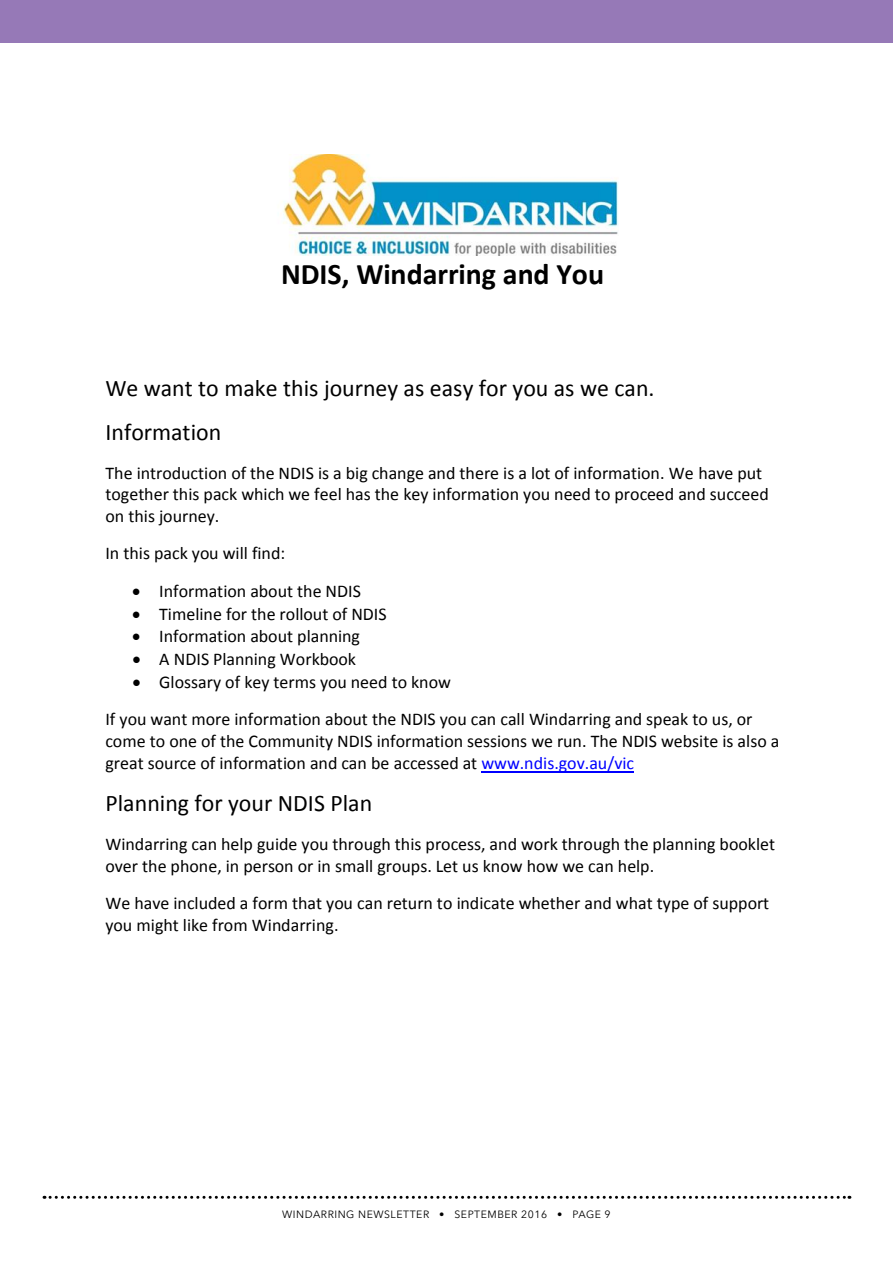
<style>
.page{position:relative;width:893px;height:1263px;background:#fff}
.page>*{position:absolute;margin:0;border:0;box-sizing:border-box;transform-origin:0 0}
.t1{font:700 30px "Calibri";color:#000}
.t2{font:23.85px/44.2px "Calibri";color:#000}
.t3{font:18px/21.9px "Calibri";color:#000}
.t4{font:10.5px "Avenir Next LT Pro";letter-spacing:.05em;color:#000}
.s1{color:#00f}
</style>
<div class="page">
<svg style="left:44px;top:1196px;width:806px;height:3px"></svg>
<img style="left:283px;top:155px;width:336px;height:100px">
<hr style="left:481px;top:771px;width:153px;height:1px;background:#00f">
<div style="left:0;top:0;width:893px;height:43px;background:#9679b7"></div>
<h1 class="t1" style="left:281px;top:255px;width:325px">NDIS, Windarring and You</h1>
<h2 class="t2" style="left:105px;top:366px;width:551px">We want to make this journey as easy for you as we can.<br>Information</h2>
<p class="t3" style="left:105px;top:462px;width:665px">The introduction of the NDIS is a big change and there is a lot of information. We have put together this pack which we feel has the key information you need to proceed and succeed on this journey.</p>
<p class="t3" style="left:105px;top:542px;width:181px">In this pack you will find:</p>
<p class="t3" style="left:132px;top:580px;width:230px">• Information about the NDIS</p>
<p class="t3" style="left:132px;top:603px;width:256px">• Timeline for the rollout of NDIS</p>
<p class="t3" style="left:132px;top:626px;width:229px">• Information about planning</p>
<p class="t3" style="left:132px;top:648px;width:225px">• A NDIS Planning Workbook</p>
<p class="t3" style="left:105px;top:664px;width:649px;line-height:36.9px;text-indent:27px">• Glossary of key terms you need to know<br>If you want more information about the NDIS you can call Windarring and speak to us, or</p>
<p class="t3" style="left:105px;top:730px;width:675px">come to one of the Community NDIS information sessions we run. The NDIS website is also a great source of information and can be accessed at <span class="s1">www.ndis.gov.au/vic</span></p>
<h2 class="t2" style="left:105px;top:781px;width:268px">Planning for your NDIS Plan</h2>
<p class="t3" style="left:105px;top:833px;width:671px">Windarring can help guide you through this process, and work through the planning booklet over the phone, in person or in small groups. Let us know how we can help.</p>
<p class="t3" style="left:105px;top:892px;width:665px">We have included a form that you can return to indicate whether and what type of support you might like from Windarring.</p>
<p class="t4" style="left:282px;top:1208px;width:330px">WINDARRING NEWSLETTER • SEPTEMBER 2016 • PAGE 9</p>
</div>
